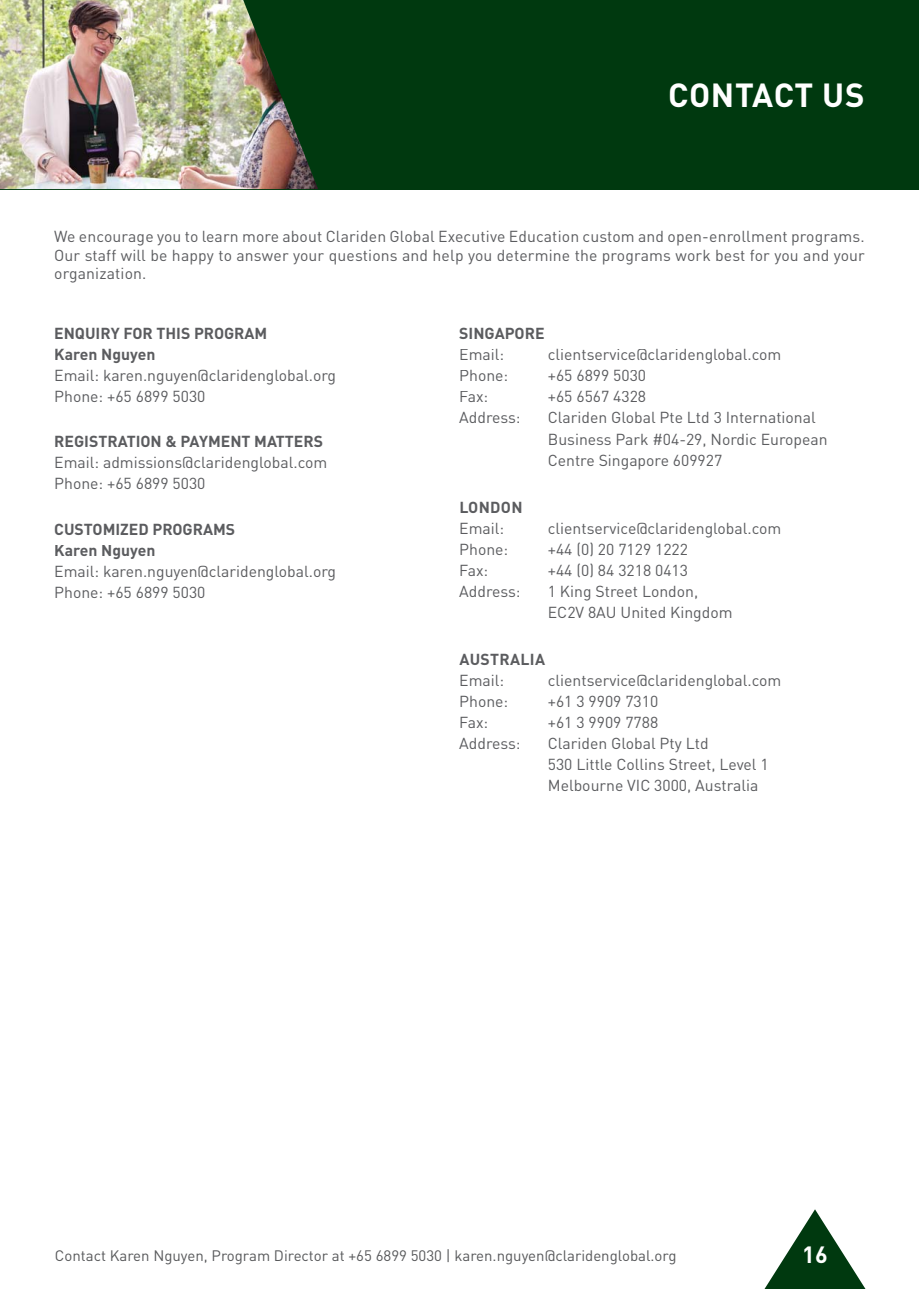
<style>
.page{position:relative;width:919px;height:1289px;background:#fff}
.page>*{position:absolute;margin:0;border:0;box-sizing:border-box;transform-origin:0 0}
.t1{font:700 33px "DIN Pro";letter-spacing:.01em;color:#fff}
.t2{font:700 23.25px "DIN Pro";color:#fff}
.t3{font:15.75px/21px "DIN Pro";color:#5b5c5f}
.t4{font:15.75px/21px "DIN Pro";color:#5b5c5f}
.t5{font:700 15.75px/21px "DIN Pro";color:#5b5c5f}
.t6{font:700 15.75px "DIN Pro";letter-spacing:.02em;color:#5b5c5f}
.t7{font:15px "DIN Pro";color:#58595b}
</style>
<div class="page">
<div style="left:0;top:0;width:918px;height:189px;background:#00390f"></div>
<img style="left:0;top:0;width:318px;height:189px">
<svg style="left:765px;top:1209px;width:100px;height:79px"></svg>
<h1 class="t1" style="left:668px;top:83px;width:198px">CONTACT US</h1>
<p class="t3" style="left:54px;top:228px;width:812px;line-height:18.9px;text-align:justify">We encourage you to learn more about Clariden Global Executive Education custom and open-enrollment programs.<br>Our staff will be happy to answer your questions and help you determine the programs work best for you and your organization.</p>
<p class="t5" style="left:54px;top:324px;width:215px">ENQUIRY FOR THIS PROGRAM<br>Karen Nguyen</p>
<p class="t4" style="left:54px;top:366px;width:283px">Email: karen.nguyen@claridenglobal.org<br>Phone: +65 6899 5030</p>
<p class="t5" style="left:54px;top:432px;width:270px">REGISTRATION &amp; PAYMENT MATTERS</p>
<p class="t4" style="left:54px;top:453px;width:275px">Email: admissions@claridenglobal.com<br>Phone: +65 6899 5030</p>
<p class="t5" style="left:54px;top:521px;width:182px">CUSTOMIZED PROGRAMS<br>Karen Nguyen</p>
<p class="t4" style="left:54px;top:563px;width:283px">Email: karen.nguyen@claridenglobal.org<br>Phone: +65 6899 5030</p>
<p class="t5" style="left:459px;top:325px;width:87px">SINGAPORE</p>
<p class="t3" style="left:459px;top:346px;width:46px">Email:</p>
<p class="t3" style="left:548px;top:346px;width:235px">clientservice@claridenglobal.com</p>
<p class="t3" style="left:459px;top:367px;width:50px">Phone:</p>
<p class="t3" style="left:548px;top:367px;width:100px">+65 6899 5030</p>
<p class="t3" style="left:459px;top:388px;width:31px">Fax:</p>
<p class="t3" style="left:548px;top:388px;width:100px">+65 6567 4328</p>
<p class="t3" style="left:459px;top:409px;width:63px">Address:</p>
<p class="t3" style="left:547px;top:409px;width:281px">Clariden Global Pte Ltd 3 International<br>Business Park #04-29, Nordic European<br>Centre Singapore 609927</p>
<p class="t5" style="left:459px;top:498px;width:65px">LONDON</p>
<p class="t3" style="left:459px;top:519px;width:46px">Email:</p>
<p class="t3" style="left:548px;top:519px;width:235px">clientservice@claridenglobal.com</p>
<p class="t3" style="left:459px;top:540px;width:50px">Phone:</p>
<p class="t3" style="left:548px;top:540px;width:142px">+44 (0) 20 7129 1222</p>
<p class="t3" style="left:459px;top:561px;width:31px">Fax:</p>
<p class="t3" style="left:548px;top:561px;width:142px">+44 (0) 84 3218 0413</p>
<p class="t3" style="left:459px;top:582px;width:63px">Address:</p>
<p class="t3" style="left:547px;top:582px;width:186px">1 King Street London,<br>EC2V 8AU United Kingdom</p>
<p class="t6" style="left:459px;top:653px;width:87px">AUSTRALIA</p>
<p class="t3" style="left:459px;top:671px;width:46px">Email:</p>
<p class="t3" style="left:548px;top:671px;width:235px">clientservice@claridenglobal.com</p>
<p class="t3" style="left:459px;top:692px;width:50px">Phone:</p>
<p class="t3" style="left:548px;top:692px;width:112px">+61 3 9909 7310</p>
<p class="t3" style="left:459px;top:713px;width:31px">Fax:</p>
<p class="t3" style="left:548px;top:713px;width:112px">+61 3 9909 7788</p>
<p class="t3" style="left:459px;top:734px;width:63px">Address:</p>
<p class="t3" style="left:547px;top:734px;width:222px">Clariden Global Pty Ltd<br>530 Little Collins Street, Level 1<br>Melbourne VIC 3000, Australia</p>
<p class="t7" style="left:55px;top:1249px;width:623px">Contact Karen Nguyen, Program Director at +65 6899 5030 | karen.nguyen@claridenglobal.org</p>
<h2 class="t2" style="left:802px;top:1246px;width:27px">16</h2>
</div>
